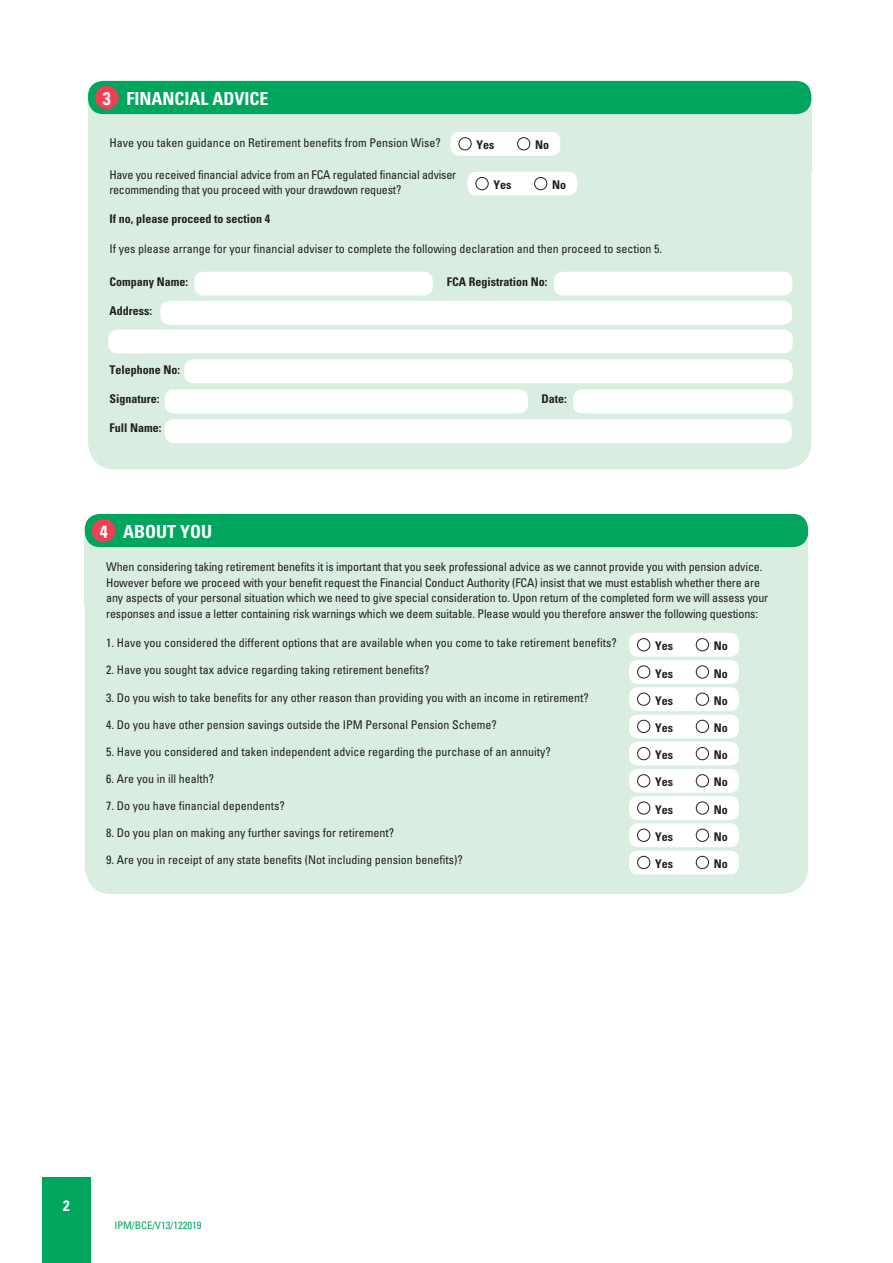
<style>
.page{position:relative;width:893px;height:1263px;background:#fff}
.page>*{position:absolute;margin:0;border:0;box-sizing:border-box;transform-origin:0 0}
.t1{font:700 condensed 18px "Univers";color:#fff}
.t2{font:700 condensed 15px "Univers";color:#fff}
.t3{font:condensed 12px/15.8px "Univers";color:#231f20}
.t4{font:700 condensed 12px "Univers";color:#231f20}
.t5{font:condensed 10.5px "Univers";color:#00a65e}
</style>
<div class="page">
<div style="left:42px;top:1178px;width:49px;height:85px;background:#00a65e"></div>
<div style="left:85px;top:547px;width:723px;height:347px;background:#d9eee1;border-radius:27px"></div>
<div style="left:85px;top:527px;width:723px;height:78px;background:#d9eee1"></div>
<div style="left:85px;top:514px;width:723px;height:33px;background:#00a65e;border-radius:15px"></div>
<div style="left:92px;top:519px;width:23px;height:23px;background:#ef3f56;border-radius:50%"></div>
<div style="left:88px;top:114px;width:723px;height:356px;background:#d9eee1;border-radius:27px"></div>
<div style="left:88px;top:94px;width:723px;height:78px;background:#d9eee1"></div>
<div style="left:88px;top:81px;width:723px;height:33px;background:#00a65e;border-radius:15px"></div>
<div style="left:95px;top:86px;width:24px;height:23px;background:#ef3f56;border-radius:50%"></div>
<div style="left:194px;top:272px;width:239px;height:24px;background:#fff;border-radius:9px"></div>
<div style="left:554px;top:272px;width:238px;height:24px;background:#fff;border-radius:9px"></div>
<div style="left:160px;top:301px;width:632px;height:24px;background:#fff;border-radius:9px"></div>
<div style="left:108px;top:330px;width:684px;height:23px;background:#fff;border-radius:9px"></div>
<div style="left:184px;top:359px;width:608px;height:24px;background:#fff;border-radius:9px"></div>
<div style="left:573px;top:390px;width:219px;height:23px;background:#fff;border-radius:9px"></div>
<div style="left:165px;top:390px;width:363px;height:23px;background:#fff;border-radius:9px"></div>
<div style="left:165px;top:419px;width:626px;height:24px;background:#fff;border-radius:9px"></div>
<div style="left:450px;top:132px;width:110px;height:24px;background:#fff;border-radius:9px"></div>
<div style="left:458px;top:137px;width:13px;height:13px;border:1px solid #231f20;border-radius:50%"></div>
<div style="left:517px;top:137px;width:13px;height:13px;border:1px solid #231f20;border-radius:50%"></div>
<div style="left:467px;top:172px;width:110px;height:24px;background:#fff;border-radius:9px"></div>
<div style="left:475px;top:177px;width:13px;height:13px;border:1px solid #231f20;border-radius:50%"></div>
<div style="left:534px;top:177px;width:13px;height:13px;border:1px solid #231f20;border-radius:50%"></div>
<div style="left:629px;top:633px;width:110px;height:24px;background:#fff;border-radius:9px"></div>
<div style="left:637px;top:638px;width:13px;height:13px;border:1px solid #231f20;border-radius:50%"></div>
<div style="left:695px;top:638px;width:14px;height:13px;border:1px solid #231f20;border-radius:50%"></div>
<div style="left:629px;top:660px;width:110px;height:24px;background:#fff;border-radius:9px"></div>
<div style="left:637px;top:665px;width:13px;height:14px;border:1px solid #231f20;border-radius:50%"></div>
<div style="left:695px;top:665px;width:14px;height:14px;border:1px solid #231f20;border-radius:50%"></div>
<div style="left:629px;top:687px;width:110px;height:24px;background:#fff;border-radius:9px"></div>
<div style="left:637px;top:693px;width:13px;height:13px;border:1px solid #231f20;border-radius:50%"></div>
<div style="left:695px;top:693px;width:14px;height:13px;border:1px solid #231f20;border-radius:50%"></div>
<div style="left:629px;top:714px;width:110px;height:24px;background:#fff;border-radius:9px"></div>
<div style="left:637px;top:720px;width:13px;height:13px;border:1px solid #231f20;border-radius:50%"></div>
<div style="left:695px;top:720px;width:14px;height:13px;border:1px solid #231f20;border-radius:50%"></div>
<div style="left:629px;top:742px;width:110px;height:24px;background:#fff;border-radius:9px"></div>
<div style="left:637px;top:747px;width:13px;height:13px;border:1px solid #231f20;border-radius:50%"></div>
<div style="left:695px;top:747px;width:14px;height:13px;border:1px solid #231f20;border-radius:50%"></div>
<div style="left:629px;top:769px;width:110px;height:24px;background:#fff;border-radius:9px"></div>
<div style="left:637px;top:774px;width:13px;height:13px;border:1px solid #231f20;border-radius:50%"></div>
<div style="left:695px;top:774px;width:14px;height:13px;border:1px solid #231f20;border-radius:50%"></div>
<div style="left:629px;top:796px;width:110px;height:24px;background:#fff;border-radius:9px"></div>
<div style="left:637px;top:802px;width:13px;height:13px;border:1px solid #231f20;border-radius:50%"></div>
<div style="left:695px;top:802px;width:14px;height:13px;border:1px solid #231f20;border-radius:50%"></div>
<div style="left:629px;top:823px;width:110px;height:24px;background:#fff;border-radius:9px"></div>
<div style="left:637px;top:829px;width:13px;height:13px;border:1px solid #231f20;border-radius:50%"></div>
<div style="left:695px;top:829px;width:14px;height:13px;border:1px solid #231f20;border-radius:50%"></div>
<div style="left:629px;top:851px;width:110px;height:23px;background:#fff;border-radius:9px"></div>
<div style="left:637px;top:856px;width:13px;height:13px;border:1px solid #231f20;border-radius:50%"></div>
<div style="left:695px;top:856px;width:14px;height:13px;border:1px solid #231f20;border-radius:50%"></div>
<h1 class="t1" style="left:126px;top:92px;width:144px">FINANCIAL ADVICE</h1>
<p class="t3" style="left:109px;top:136px;width:333px">Have you taken guidance on Retirement benefits from Pension Wise?</p>
<p class="t3" style="left:109px;top:168px;width:348px;line-height:15px">Have you received financial advice from an FCA regulated financial adviser recommending that you proceed with your drawdown request?</p>
<p class="t4" style="left:109px;top:215px;width:162px">If no, please proceed to section 4</p>
<p class="t3" style="left:109px;top:242px;width:554px">If yes please arrange for your financial adviser to complete the following declaration and then proceed to section 5.</p>
<p class="t4" style="left:109px;top:277px;width:80px">Company Name:</p>
<p class="t4" style="left:446px;top:277px;width:102px">FCA Registration No:</p>
<p class="t4" style="left:109px;top:307px;width:44px">Address:</p>
<h1 class="t1" style="left:103px;top:92px;width:9px">3</h1>
<p class="t4" style="left:476px;top:141px;width:19px">Yes</p>
<p class="t4" style="left:535px;top:141px;width:16px">No</p>
<p class="t4" style="left:493px;top:180px;width:19px">Yes</p>
<p class="t4" style="left:552px;top:180px;width:16px">No</p>
<p class="t4" style="left:109px;top:365px;width:72px">Telephone No:</p>
<p class="t4" style="left:109px;top:394px;width:52px">Signature:</p>
<p class="t4" style="left:541px;top:394px;width:27px">Date:</p>
<p class="t4" style="left:109px;top:424px;width:53px">Full Name:</p>
<h1 class="t1" style="left:123px;top:525px;width:90px">ABOUT YOU</h1>
<p class="t3" style="left:106px;top:560px;width:663px">When considering taking retirement benefits it is important that you seek professional advice as we cannot provide you with pension advice.<br>However before we proceed with your benefit request the Financial Conduct Authority (FCA) insist that we must establish whether there are any aspects of your personal situation which we need to give special consideration to. Upon return of the completed form we will assess your responses and issue a letter containing risk warnings which we deem suitable. Please would you therefore answer the following questions:</p>
<p class="t3" style="left:106px;top:636px;width:512px">1. Have you considered the different options that are available when you come to take retirement benefits?</p>
<p class="t3" style="left:106px;top:663px;width:325px">2. Have you sought tax advice regarding taking retirement benefits?</p>
<p class="t3" style="left:106px;top:691px;width:484px">3. Do you wish to take benefits for any other reason than providing you with an income in retirement?</p>
<p class="t3" style="left:106px;top:718px;width:392px">4. Do you have other pension savings outside the IPM Personal Pension Scheme?</p>
<p class="t3" style="left:106px;top:745px;width:446px">5. Have you considered and taken independent advice regarding the purchase of an annuity?</p>
<p class="t3" style="left:106px;top:772px;width:109px">6. Are you in ill health?</p>
<p class="t3" style="left:106px;top:799px;width:180px">7. Do you have financial dependents?</p>
<p class="t3" style="left:106px;top:826px;width:289px">8. Do you plan on making any further savings for retirement?</p>
<p class="t3" style="left:106px;top:853px;width:358px">9. Are you in receipt of any state benefits (Not including pension benefits)?</p>
<h1 class="t1" style="left:100px;top:525px;width:9px">4</h1>
<p class="t4" style="left:655px;top:642px;width:19px">Yes</p>
<p class="t4" style="left:714px;top:642px;width:16px">No</p>
<p class="t4" style="left:655px;top:669px;width:19px">Yes</p>
<p class="t4" style="left:714px;top:669px;width:16px">No</p>
<p class="t4" style="left:655px;top:696px;width:19px">Yes</p>
<p class="t4" style="left:714px;top:696px;width:16px">No</p>
<p class="t4" style="left:655px;top:723px;width:19px">Yes</p>
<p class="t4" style="left:714px;top:723px;width:16px">No</p>
<p class="t4" style="left:655px;top:750px;width:19px">Yes</p>
<p class="t4" style="left:714px;top:750px;width:16px">No</p>
<p class="t4" style="left:655px;top:778px;width:19px">Yes</p>
<p class="t4" style="left:714px;top:778px;width:16px">No</p>
<p class="t4" style="left:655px;top:805px;width:19px">Yes</p>
<p class="t4" style="left:714px;top:805px;width:16px">No</p>
<p class="t4" style="left:655px;top:832px;width:19px">Yes</p>
<p class="t4" style="left:714px;top:832px;width:16px">No</p>
<p class="t4" style="left:655px;top:859px;width:19px">Yes</p>
<p class="t4" style="left:714px;top:859px;width:16px">No</p>
<p class="t2" style="left:63px;top:1200px;width:8px">2</p>
<p class="t5" style="left:114px;top:1221px;width:88px">IPM/BCE/V13/122019</p>
</div>
